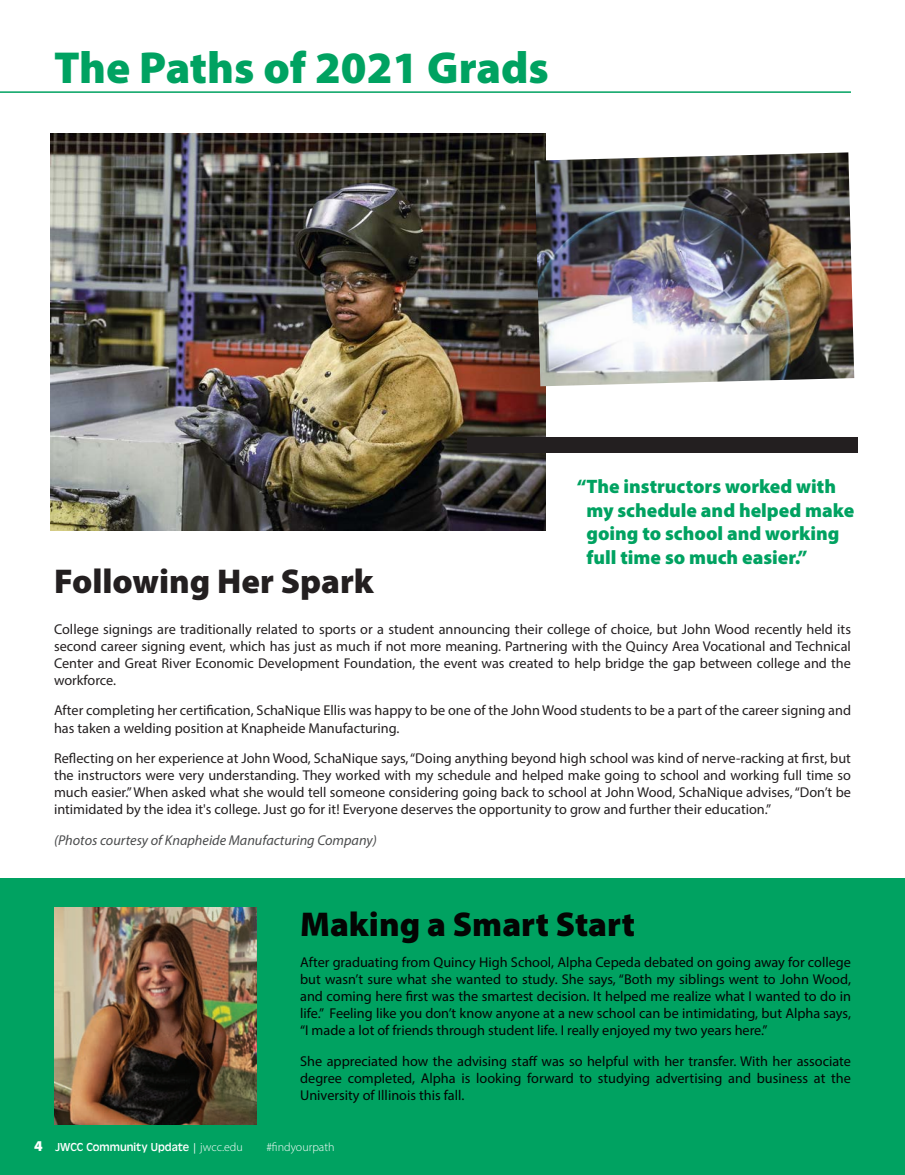
<style>
.page{position:relative;width:905px;height:1175px;background:#fff}
.page>*{position:absolute;margin:0;border:0;box-sizing:border-box;transform-origin:0 0}
.t1{font:900 45px "Myriad Pro";color:#00a261}
.t2{font:900 34.5px "Myriad Pro";color:#231f20}
.t3{font:900 34.5px "Myriad Pro";color:#040503}
.t4{font:900 19.5px/23.4px "Myriad Pro";color:#00a261}
.Body_Text-_9_5pt{font:14.25px/17.1px "Myriad Pro";color:#231f20;text-align:justify}
.Body_Text-_9_5pt-2{font:14.25px/17.1px "Myriad Pro";color:#040503;text-align:justify}
.Body_Text-_9_5pt-3{font:italic 14.25px "Myriad Pro";color:#4b4c4d}
.t5{font:12px "Antique Oli";color:#fff}
.t6{font:300 12px "Myriad Pro";color:#fff}
.s1{font-family:"Myriad Pro";font-weight:900;font-size:15px}
.s2{font-family:"Trajan Pro 3";font-weight:700;font-size:10.5px}
.s3{font-family:"Myriad Pro";font-weight:300}
</style>
<div class="page">
<div style="left:0;top:878px;width:904px;height:296px;background:#00a261"></div>
<img style="left:54px;top:907px;width:202px;height:217px">
<img style="left:51px;top:133px;width:494px;height:398px">
<div style="left:467px;top:437px;width:390px;height:15px;background:#231f20"></div>
<img style="left:534px;top:152px;width:320px;height:234px">
<hr style="left:0;top:91px;width:850px;height:2px;background:#00a261">
<p class="t1" style="left:54px;top:38px;width:496px">The Paths of 2021 Grads</p>
<p class="t2" style="left:54px;top:558px;width:321px">Following Her Spark</p>
<p class="t4" style="left:586px;top:474px;width:269px;text-indent:-10px">“The instructors worked with my schedule and helped make going to school and working full time so much easier.”</p>
<p class="Body_Text-_9_5pt" style="left:54px;top:620px;width:798px">College signings are traditionally related to sports or a student announcing their college of choice, but John Wood recently held its second career signing event, which has just as much if not more meaning. Partnering with the Quincy Area Vocational and Technical Center and Great River Economic Development Foundation, the event was created to help bridge the gap between college and the workforce.</p>
<p class="Body_Text-_9_5pt" style="left:54px;top:702px;width:798px">After completing her certification, SchaNique Ellis was happy to be one of the John Wood students to be a part of the career signing and has taken a welding position at Knapheide Manufacturing.</p>
<p class="Body_Text-_9_5pt" style="left:54px;top:749px;width:798px">Reflecting on her experience at John Wood, SchaNique says, “Doing anything beyond high school was kind of nerve-racking at first, but the instructors were very understanding. They worked with my schedule and helped make going to school and working full time so much easier.” When asked what she would tell someone considering going back to school at John Wood, SchaNique advises, “Don’t be intimidated by the idea it's college. Just go for it! Everyone deserves the opportunity to grow and further their education.”</p>
<p class="Body_Text-_9_5pt-3" style="left:54px;top:831px;width:324px">(Photos courtesy of Knapheide Manufacturing Company)</p>
<p class="t3" style="left:300px;top:901px;width:336px">Making a Smart Start</p>
<p class="Body_Text-_9_5pt-2" style="left:300px;top:953px;width:552px">After graduating from Quincy High School, Alpha Cepeda debated on going away for college but wasn’t sure what she wanted to study. She says, “Both my siblings went to John Wood, and coming here first was the smartest decision. It helped me realize what I wanted to do in life.” Feeling like you don’t know anyone at a new school can be intimidating, but Alpha says, “I made a lot of friends through student life. I really enjoyed my two years here.”</p>
<p class="Body_Text-_9_5pt-2" style="left:300px;top:1052px;width:552px">She appreciated how the advising staff was so helpful with her transfer. With her associate degree completed, Alpha is looking forward to studying advertising and business at the University of Illinois this fall.</p>
<p class="t5" style="left:34px;top:1140px;width:210px"><span class="s1">4</span> JWCC Community Update <span class="s2">|</span> <span class="s3">jwcc.edu</span></p>
<p class="t6" style="left:266px;top:1140px;width:70px">#findyourpath</p>
</div>
